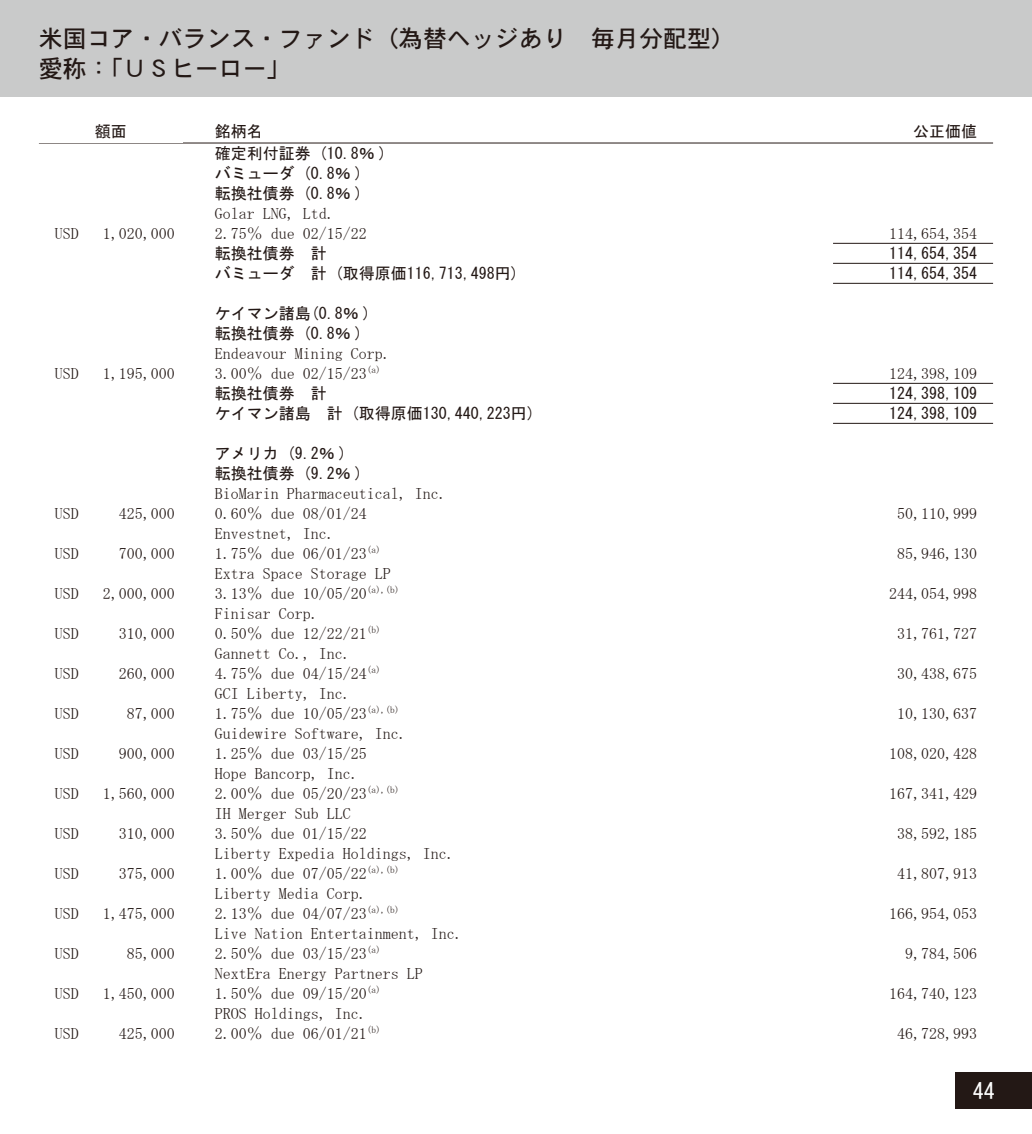
<style>
.page{position:relative;width:1032px;height:1134px;background:#fff}
.page>*{position:absolute;margin:0;border:0;box-sizing:border-box;transform-origin:0 0}
.t1{font:24px/30px "DFHS Gothic W5 WIN RKSJ H";color:#231815}
.t2{font:22px "MS Gothic";color:#fff}
.t3{font:16px "MS Mincho";color:#231815}
.t4{font:16px/20px "MS Gothic";color:#231815}
</style>
<div class="page">
<div style="left:0;top:0;width:1032px;height:96px;background:#c9caca"></div>
<div style="left:956px;top:1072px;width:76px;height:36px;background:#231815"></div>
<hr style="left:833px;top:243px;width:160px;height:1px;background:#231815">
<hr style="left:833px;top:383px;width:160px;height:1px;background:#231815">
<hr style="left:833px;top:263px;width:160px;height:1px;background:#231815">
<hr style="left:833px;top:403px;width:160px;height:1px;background:#231815">
<hr style="left:833px;top:423px;width:160px;height:1px;background:#231815">
<hr style="left:39px;top:143px;width:954px;height:1px;background:#231815">
<hr style="left:833px;top:283px;width:160px;height:1px;background:#231815">
<h1 class="t1" style="left:39px;top:23px;width:698px">米国コア・バランス・ファンド（為替ヘッジあり　毎月分配型）愛称：「ＵＳヒーロー」</h1>
<p class="t4" style="left:95px;top:121px;width:33px">株数</p>
<p class="t4" style="left:215px;top:121px;width:49px">銘柄名</p>
<p class="t4" style="left:913px;top:121px;width:81px">公正価値　</p>
<p class="t4" style="left:215px;top:143px;width:173px">確定利付証券 (10.8％ )バミューダ (0.8％ )<br>転換社債券 (0.8％ )</p>
<p class="t3" style="left:215px;top:205px;width:121px">Golar LNG, Ltd.</p>
<p class="t4" style="left:95px;top:121px;width:33px">額面</p>
<p class="t3" style="left:55px;top:225px;width:25px">USD</p>
<p class="t3" style="left:103px;top:225px;width:73px">1,020,000</p>
<p class="t3" style="left:215px;top:225px;width:153px">2.75％ due 02/15/22</p>
<p class="t3" style="left:889px;top:225px;width:89px">114,654,354</p>
<p class="t4" style="left:215px;top:243px;width:113px">転換社債券　計</p>
<p class="t4" style="left:889px;top:243px;width:89px">114,654,354</p>
<p class="t4" style="left:215px;top:263px;width:306px">バミューダ　計 (取得原価116,713,498円)</p>
<p class="t4" style="left:889px;top:263px;width:89px">114,654,354</p>
<p class="t4" style="left:215px;top:303px;width:157px">ケイマン諸島(0.8％ )転換社債券 (0.8％ )</p>
<p class="t3" style="left:215px;top:345px;width:177px">Endeavour Mining Corp.</p>
<p class="t3" style="left:55px;top:365px;width:25px">USD</p>
<p class="t3" style="left:103px;top:365px;width:73px">1,195,000</p>
<p class="t3" style="left:215px;top:365px;width:167px">3.00％ due 02/15/23<sup>(a)</sup></p>
<p class="t3" style="left:889px;top:365px;width:89px">124,398,109</p>
<p class="t4" style="left:215px;top:383px;width:113px">転換社債券　計</p>
<p class="t4" style="left:889px;top:383px;width:89px">124,398,109</p>
<p class="t4" style="left:215px;top:403px;width:321px">ケイマン諸島　計 (取得原価130,440,223円)</p>
<p class="t4" style="left:889px;top:403px;width:89px">124,398,109</p>
<p class="t4" style="left:215px;top:443px;width:149px">アメリカ (9.2％ )転換社債券 (9.2％ )</p>
<p class="t3" style="left:215px;top:485px;width:233px">BioMarin Pharmaceutical, Inc.</p>
<p class="t3" style="left:55px;top:505px;width:25px">USD</p>
<p class="t3" style="left:119px;top:505px;width:57px">425,000</p>
<p class="t3" style="left:215px;top:505px;width:153px">0.60％ due 08/01/24</p>
<p class="t3" style="left:897px;top:505px;width:81px">50,110,999</p>
<p class="t3" style="left:215px;top:525px;width:121px">Envestnet, Inc.</p>
<p class="t3" style="left:55px;top:545px;width:25px">USD</p>
<p class="t3" style="left:119px;top:545px;width:57px">700,000</p>
<p class="t3" style="left:215px;top:545px;width:167px">1.75％ due 06/01/23<sup>(a)</sup></p>
<p class="t3" style="left:897px;top:545px;width:81px">85,946,130</p>
<p class="t3" style="left:215px;top:565px;width:177px">Extra Space Storage LP</p>
<p class="t3" style="left:55px;top:585px;width:25px">USD</p>
<p class="t3" style="left:103px;top:585px;width:73px">2,000,000</p>
<p class="t3" style="left:215px;top:585px;width:186px">3.13％ due 10/05/20<sup>(a),(b)</sup></p>
<p class="t3" style="left:889px;top:585px;width:89px">244,054,998</p>
<p class="t3" style="left:215px;top:605px;width:105px">Finisar Corp.</p>
<p class="t3" style="left:55px;top:625px;width:25px">USD</p>
<p class="t3" style="left:119px;top:625px;width:57px">310,000</p>
<p class="t3" style="left:215px;top:625px;width:167px">0.50％ due 12/22/21<sup>(b)</sup></p>
<p class="t3" style="left:897px;top:625px;width:81px">31,761,727</p>
<p class="t3" style="left:215px;top:645px;width:137px">Gannett Co., Inc.</p>
<p class="t3" style="left:55px;top:665px;width:25px">USD</p>
<p class="t3" style="left:119px;top:665px;width:57px">260,000</p>
<p class="t3" style="left:215px;top:665px;width:167px">4.75％ due 04/15/24<sup>(a)</sup></p>
<p class="t3" style="left:897px;top:665px;width:81px">30,438,675</p>
<p class="t3" style="left:215px;top:685px;width:137px">GCI Liberty, Inc.</p>
<p class="t3" style="left:55px;top:705px;width:25px">USD</p>
<p class="t3" style="left:127px;top:705px;width:49px">87,000</p>
<p class="t3" style="left:215px;top:705px;width:186px">1.75％ due 10/05/23<sup>(a),(b)</sup></p>
<p class="t3" style="left:897px;top:705px;width:81px">10,130,637</p>
<p class="t3" style="left:215px;top:725px;width:193px">Guidewire Software, Inc.</p>
<p class="t3" style="left:55px;top:745px;width:25px">USD</p>
<p class="t3" style="left:119px;top:745px;width:57px">900,000</p>
<p class="t3" style="left:215px;top:745px;width:153px">1.25％ due 03/15/25</p>
<p class="t3" style="left:889px;top:745px;width:89px">108,020,428</p>
<p class="t3" style="left:215px;top:765px;width:145px">Hope Bancorp, Inc.</p>
<p class="t3" style="left:55px;top:785px;width:25px">USD</p>
<p class="t3" style="left:103px;top:785px;width:73px">1,560,000</p>
<p class="t3" style="left:215px;top:785px;width:186px">2.00％ due 05/20/23<sup>(a),(b)</sup></p>
<p class="t3" style="left:889px;top:785px;width:89px">167,341,429</p>
<p class="t3" style="left:215px;top:805px;width:137px">IH Merger Sub LLC</p>
<p class="t3" style="left:55px;top:825px;width:25px">USD</p>
<p class="t3" style="left:119px;top:825px;width:57px">310,000</p>
<p class="t3" style="left:215px;top:825px;width:153px">3.50％ due 01/15/22</p>
<p class="t3" style="left:897px;top:825px;width:81px">38,592,185</p>
<p class="t3" style="left:215px;top:845px;width:241px">Liberty Expedia Holdings, Inc.</p>
<p class="t3" style="left:55px;top:865px;width:25px">USD</p>
<p class="t3" style="left:119px;top:865px;width:57px">375,000</p>
<p class="t3" style="left:215px;top:865px;width:186px">1.00％ due 07/05/22<sup>(a),(b)</sup></p>
<p class="t3" style="left:897px;top:865px;width:81px">41,807,913</p>
<p class="t3" style="left:215px;top:885px;width:153px">Liberty Media Corp.</p>
<p class="t3" style="left:55px;top:905px;width:25px">USD</p>
<p class="t3" style="left:103px;top:905px;width:73px">1,475,000</p>
<p class="t3" style="left:215px;top:905px;width:186px">2.13％ due 04/07/23<sup>(a),(b)</sup></p>
<p class="t3" style="left:889px;top:905px;width:89px">166,954,053</p>
<p class="t3" style="left:215px;top:925px;width:249px">Live Nation Entertainment, Inc.</p>
<p class="t3" style="left:55px;top:945px;width:25px">USD</p>
<p class="t3" style="left:127px;top:945px;width:49px">85,000</p>
<p class="t3" style="left:215px;top:945px;width:167px">2.50％ due 03/15/23<sup>(a)</sup></p>
<p class="t3" style="left:905px;top:945px;width:73px">9,784,506</p>
<p class="t3" style="left:215px;top:965px;width:209px">NextEra Energy Partners LP</p>
<p class="t3" style="left:55px;top:985px;width:25px">USD</p>
<p class="t3" style="left:103px;top:985px;width:73px">1,450,000</p>
<p class="t3" style="left:215px;top:985px;width:167px">1.50％ due 09/15/20<sup>(a)</sup></p>
<p class="t3" style="left:889px;top:985px;width:89px">164,740,123</p>
<p class="t3" style="left:215px;top:1005px;width:153px">PROS Holdings, Inc.</p>
<p class="t3" style="left:55px;top:1025px;width:25px">USD</p>
<p class="t3" style="left:119px;top:1025px;width:57px">425,000</p>
<p class="t3" style="left:215px;top:1025px;width:167px">2.00％ due 06/01/21<sup>(b)</sup></p>
<p class="t3" style="left:897px;top:1025px;width:81px">46,728,993</p>
<h2 class="t2" style="left:973px;top:1080px;width:23px">44</h2>
</div>
